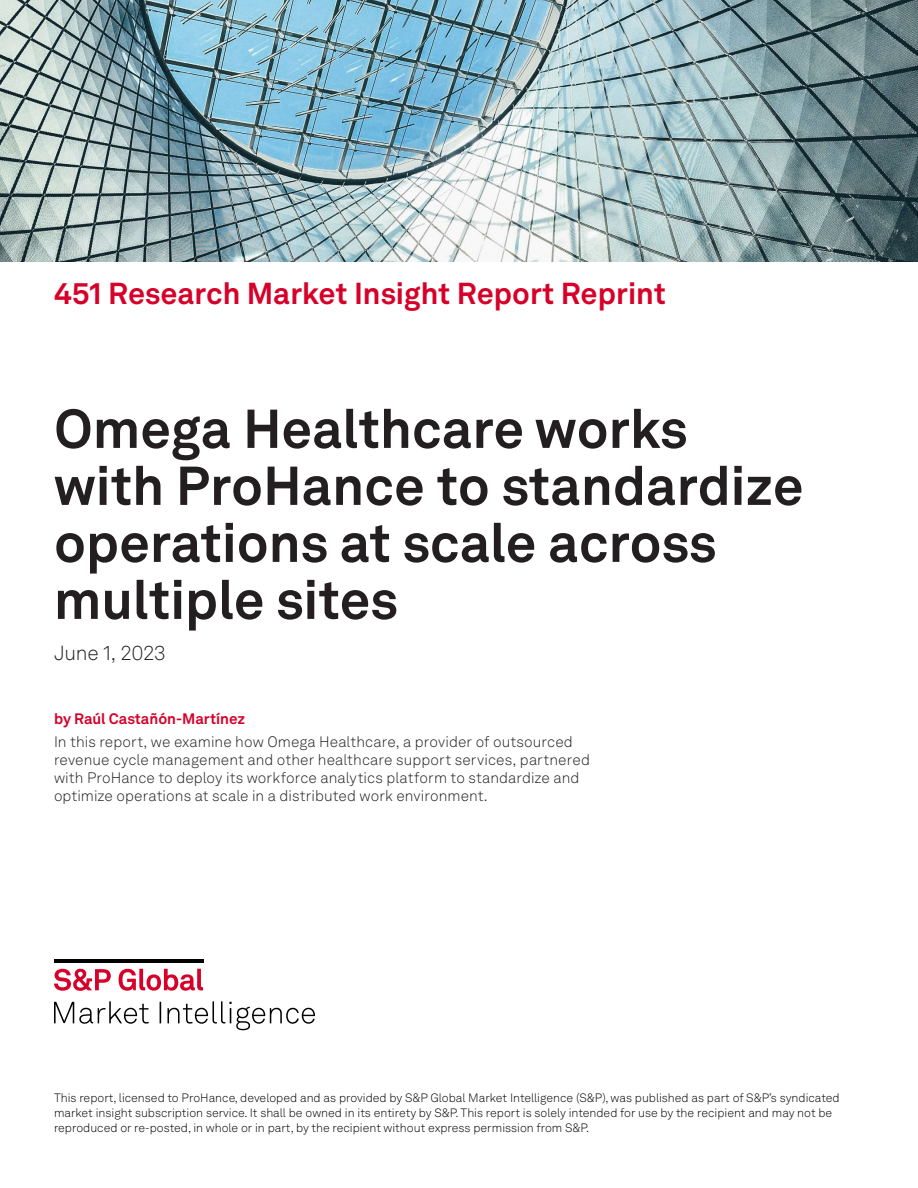
<style>
.page{position:relative;width:918px;height:1188px;background:#fff}
.page>*{position:absolute;margin:0;border:0;box-sizing:border-box;transform-origin:0 0}
.t1{font:700 54px/57px "Akkurat LL";color:#231f20}
.Report_type{font:700 30px "Akkurat LL";color:#d60029}
.Date{font:300 20.25px "Akkurat LL";letter-spacing:-.005em;color:#231f20}
.Hook{font:300 15px/18px "Akkurat LL";letter-spacing:.005em;color:#231f20}
.Author{font:700 15px "Akkurat LL";color:#d60029}
.Legal_Text{font:300 12px/15px "Akkurat LL";color:#000}
</style>
<div class="page">
<img style="left:0;top:0;width:918px;height:262px">
<svg style="left:54px;top:1001px;width:261px;height:29px"></svg>
<svg style="left:54px;top:968px;width:149px;height:23px"></svg>
<hr style="left:54px;top:959px;width:149px;height:3px;background:#000">
<p class="Report_type" style="left:54px;top:270px;width:613px">451 Research Market Insight Report Reprint</p>
<p class="t1" style="left:54px;top:397px;width:751px">Omega Healthcare works with ProHance to standardize operations at scale across multiple sites</p>
<p class="Date" style="left:54px;top:639px;width:113px">June 1, 2023</p>
<p class="Author" style="left:54px;top:707px;width:193px">by Raúl Castañón-Martínez</p>
<p class="Hook" style="left:54px;top:732px;width:537px">In this report, we examine how Omega Healthcare, a provider of outsourced revenue cycle management and other healthcare support services, partnered with ProHance to deploy its workforce analytics platform to standardize and optimize operations at scale in a distributed work environment.</p>
<p class="Legal_Text" style="left:54px;top:1090px;width:787px">This report, licensed to ProHance, developed and as provided by S&amp;P Global Market Intelligence (S&amp;P), was published as part of S&amp;P’s syndicated market insight subscription service. It shall be owned in its entirety by S&amp;P. This report is solely intended for use by the recipient and may not be reproduced or re-posted, in whole or in part, by the recipient without express permission from S&amp;P.</p>
</div>
